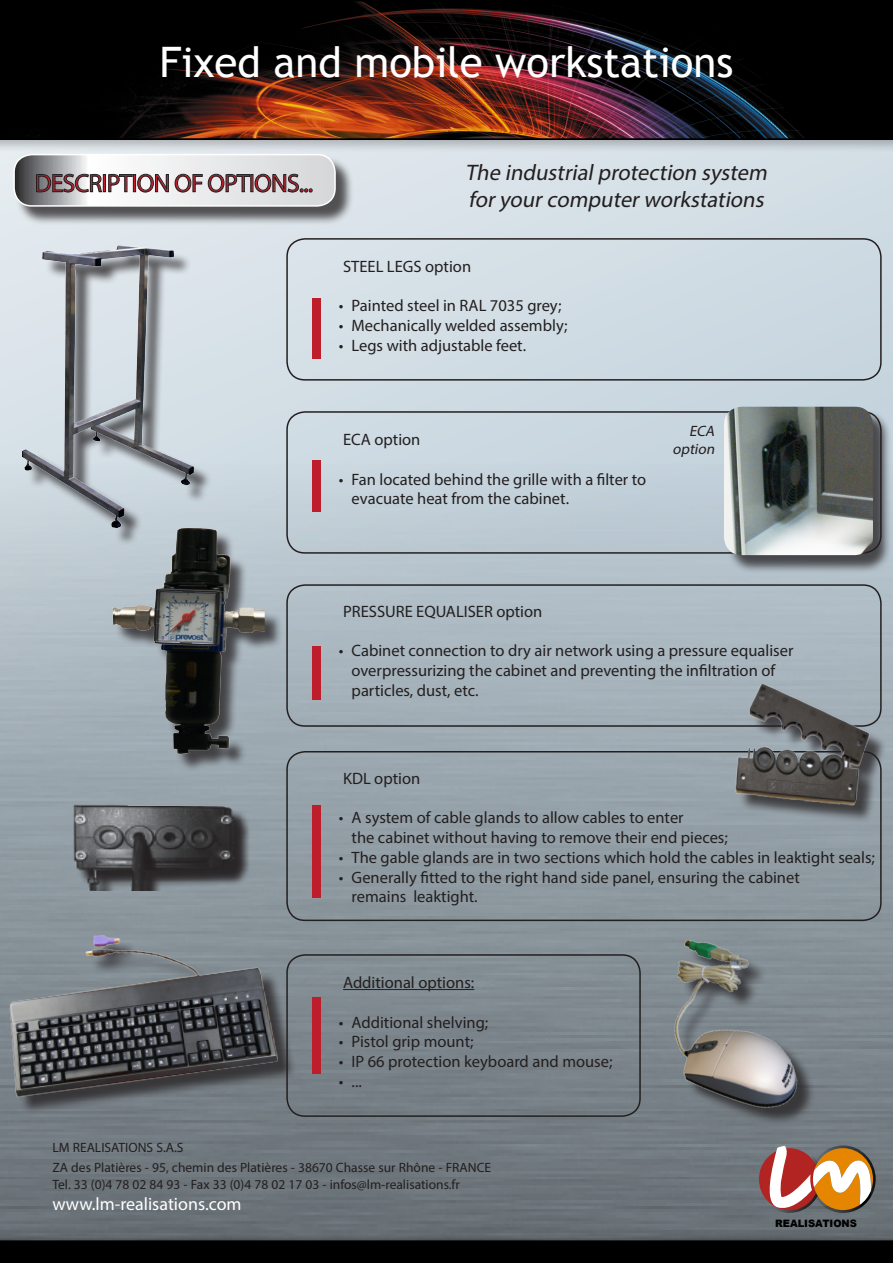
<style>
.page{position:relative;width:893px;height:1263px;background:#fff}
.page>*{position:absolute;margin:0;border:0;box-sizing:border-box;transform-origin:0 0}
.t1{font:42px "Trebuchet MS";color:#fff}
.t2{font:25.5px "Myriad Pro";letter-spacing:-.03em;color:#be1d2c}
.t3{font:italic 22.5px "Myriad Pro";color:#231f20}
.Normal_e{font:18px "Myriad Pro";color:#fff}
.Puce2{font:16.5px/19.8px "Myriad Pro";color:#231f20}
.t4{font:italic 15px "Myriad Pro";color:#231f20}
.Normal_e-2{font:13.5px "Myriad Pro";color:#231f20}
.t5{font:900 10.2px "Arial";color:#000}
</style>
<div class="page">
<div style="left:0;top:0;width:893px;height:1240px;background:#d2dde5"></div>
<img style="left:0;top:463px;width:893px;height:770px">
<div style="left:0;top:0;width:893px;height:153px;background:#231f20;opacity:.25"></div>
<div style="left:0;top:1233px;width:893px;height:30px;background:#231f20;opacity:.25"></div>
<svg style="left:0;top:0;width:893px;height:140px;background:#230f0d"></svg>
<div style="left:0;top:1240px;width:893px;height:23px;background:#000"></div>
<div style="left:16px;top:156px;width:338px;height:69px;background:#231f20;opacity:.75"></div>
<svg style="left:14px;top:155px;width:321px;height:51px"></svg>
<div style="left:13px;top:154px;width:323px;height:53px;border:2px solid #fff;border-radius:18px"></div>
<div style="left:286px;top:238px;width:596px;height:143px;border:2px solid #231f20;border-radius:18px"></div>
<div style="left:286px;top:411px;width:596px;height:143px;border:2px solid #231f20;border-radius:18px"></div>
<div style="left:286px;top:584px;width:596px;height:143px;border:2px solid #231f20;border-radius:18px"></div>
<div style="left:286px;top:751px;width:596px;height:170px;border:2px solid #231f20;border-radius:18px"></div>
<div style="left:312px;top:298px;width:9px;height:60px;background:#be1d2c"></div>
<div style="left:312px;top:461px;width:9px;height:51px;background:#be1d2c"></div>
<div style="left:312px;top:647px;width:9px;height:53px;background:#be1d2c"></div>
<div style="left:312px;top:805px;width:9px;height:93px;background:#be1d2c"></div>
<div style="left:312px;top:997px;width:9px;height:77px;background:#be1d2c"></div>
<img style="left:60px;top:793px;width:198px;height:98px">
<img style="left:689px;top:627px;width:204px;height:209px">
<img style="left:15px;top:231px;width:212px;height:313px">
<div style="left:726px;top:409px;width:165px;height:165px;background:#231f20;opacity:.75"></div>
<img style="left:724px;top:407px;width:149px;height:148px">
<div style="left:115px;top:530px;width:168px;height:242px;background:#231f20;opacity:.75"></div>
<img style="left:67px;top:512px;width:198px;height:271px">
<div style="left:13px;top:939px;width:284px;height:176px;background:#231f20;opacity:.75"></div>
<img style="left:0;top:906px;width:286px;height:202px">
<img style="left:634px;top:905px;width:181px;height:241px">
<hr style="left:343px;top:989px;width:131px;height:1px;background:#231f20">
<div style="left:286px;top:954px;width:355px;height:163px;border:2px solid #231f20;border-radius:18px"></div>
<svg style="left:757px;top:1145px;width:119px;height:68px;background:#ba886e"></svg>
<p class="t1" style="left:159px;top:37px;width:575px">Fixed and mobile workstations</p>
<p class="t2" style="left:35px;top:167px;width:280px">DESCRIPTION OF OPTIONS...</p>
<p class="t3" style="left:465px;top:159px;width:308px">The industrialprotection system</p>
<p class="t3" style="left:468px;top:186px;width:302px">foryourcomputerworkstations</p>
<p class="Puce2" style="left:343px;top:256px;width:130px">STEEL LEGS option</p>
<p class="Puce2" style="left:339px;top:296px;width:224px">• Painted steel in RAL 7035 grey;</p>
<p class="Puce2" style="left:339px;top:315px;width:230px">• Mechanically welded assembly;</p>
<p class="Puce2" style="left:339px;top:335px;width:189px">• Legs with adjustable feet.</p>
<p class="Puce2" style="left:343px;top:429px;width:79px">ECA option</p>
<p class="Puce2" style="left:352px;top:469px;width:296px;text-indent:-13px">• Fan located behind the grille with a filter to evacuate heat from the cabinet.</p>
<p class="t4" style="left:689px;top:422px;width:30px">ECA</p>
<p class="t4" style="left:673px;top:440px;width:46px">option</p>
<p class="Puce2" style="left:343px;top:601px;width:201px">PRESSURE EQUALISER option</p>
<p class="Puce2" style="left:339px;top:641px;width:456px;text-align:center">• Cabinet connection to dry air network using a pressure equaliser overpressurizing the cabinet and preventing the infiltration of</p>
<p class="Puce2" style="left:352px;top:680px;width:128px">particles, dust, etc.</p>
<p class="Puce2" style="left:343px;top:768px;width:79px">KDL option</p>
<p class="Puce2" style="left:352px;top:807px;width:378px;text-indent:-13px">• A system of cable glands to allow cables to enter<br>the cabinet without having to remove their end pieces;</p>
<p class="Puce2" style="left:339px;top:847px;width:538px">• The gable glands are in two sections which hold the cables in leaktight seals;</p>
<p class="Puce2" style="left:352px;top:867px;width:450px;text-indent:-13px">• Generally fitted to the right hand side panel, ensuring the cabinet remains leaktight.</p>
<p class="Puce2" style="left:343px;top:972px;width:133px">Additional options:</p>
<p class="Puce2" style="left:339px;top:1012px;width:151px">• Additional shelving;</p>
<p class="Puce2" style="left:339px;top:1031px;width:136px">• Pistol grip mount;</p>
<p class="Puce2" style="left:339px;top:1051px;width:275px">• IP 66 protection keyboard and mouse;</p>
<p class="Puce2" style="left:339px;top:1071px;width:25px">• ...</p>
<p class="Normal_e-2" style="left:52px;top:1139px;width:133px">LM REALISATIONS S.A.S</p>
<p class="Normal_e-2" style="left:52px;top:1159px;width:440px">ZA des Platières - 95, chemin des Platières - 38670 Chasse sur Rhône - FRANCE</p>
<p class="Normal_e-2" style="left:52px;top:1176px;width:409px">Tel. 33 (0)4 78 02 84 93 - Fax 33 (0)4 78 02 17 03 - infos@lm-realisations.fr</p>
<p class="Normal_e" style="left:52px;top:1193px;width:191px">www.lm-realisations.com</p>
<p class="t5" style="left:775px;top:1217px;width:83px">REALISATIONS</p>
</div>
